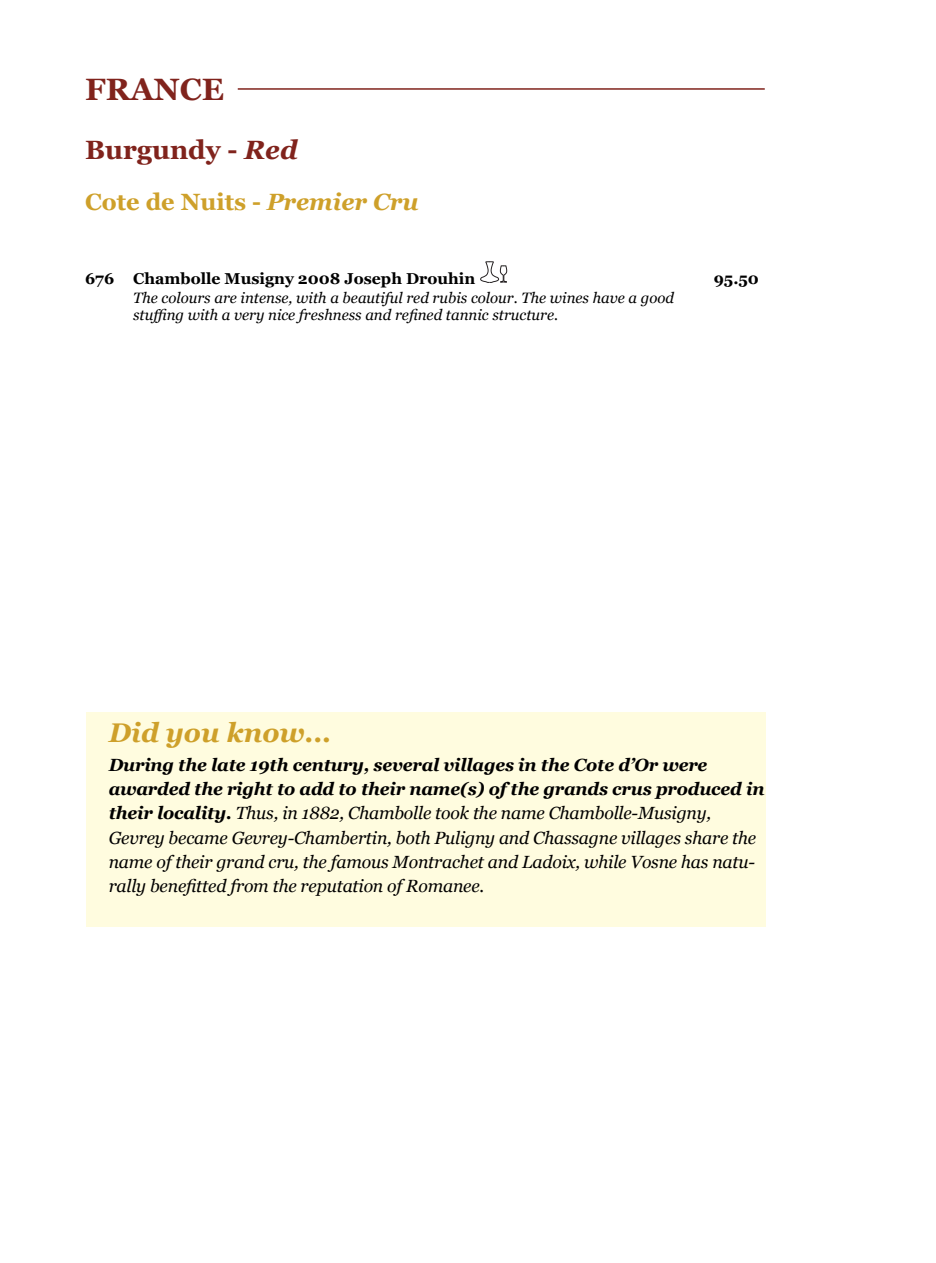
<style>
.page{position:relative;width:936px;height:1263px;background:#fff}
.page>*{position:absolute;margin:0;border:0;box-sizing:border-box;transform-origin:0 0}
.t1{font:700 30.9px "Georgia";color:#80231c}
.t2{font:italic 700 27px "Georgia";color:#cea02a}
.t3{font:700 26.4px "Georgia";color:#80231c}
.t4{font:700 23.55px "Georgia";color:#cea02a}
.t5{font:italic 17.7px/24.2px "Georgia";letter-spacing:-.01em;color:#000}
.t6{font:700 15.75px "Georgia";color:#000}
.t7{font:italic 15px/17.4px "Georgia";color:#000}
.s1{font-style:italic}
.s2{font-weight:700}
</style>
<div class="page">
<hr style="left:238px;top:88px;width:526px;height:2px;background:#80231c">
<svg style="left:480px;top:261px;width:27px;height:22px"></svg>
<div style="left:86px;top:713px;width:680px;height:214px;background:#fffcdf"></div>
<h1 class="t1" style="left:85px;top:69px;width:140px">FRANCE</h1>
<h3 class="t3" style="left:85px;top:133px;width:214px">Burgundy - <span class="s1">Red</span></h3>
<h3 class="t4" style="left:85px;top:187px;width:335px">Cote de Nuits - <span class="s1">Premier Cru</span></h3>
<p class="t6" style="left:85px;top:268px;width:391px">676 Chambolle Musigny 2008 Joseph Drouhin</p>
<p class="t6" style="left:713px;top:268px;width:47px">95.50</p>
<p class="t7" style="left:133px;top:289px;width:542px">The colours are intense, with a beautiful red rubis colour. The wines have a good stuffing with a very nice freshness and refined tannic structure.</p>
<h2 class="t2" style="left:109px;top:715px;width:224px">Did you know...</h2>
<p class="t5" style="left:109px;top:753px;width:657px"><span class="s2">During the late 19th century, several villages in the Cote d’Or were awarded the right to add to their name(s) of the grands crus produced in their locality.</span> Thus, in 1882, Chambolle took the name Chambolle-Musigny, Gevrey became Gevrey-Chambertin, both Puligny and Chassagne villages share the name of their grand cru, the famous Montrachet and Ladoix, while Vosne has natu&shy;rally benefitted from the reputation of Romanee.</p>
</div>
